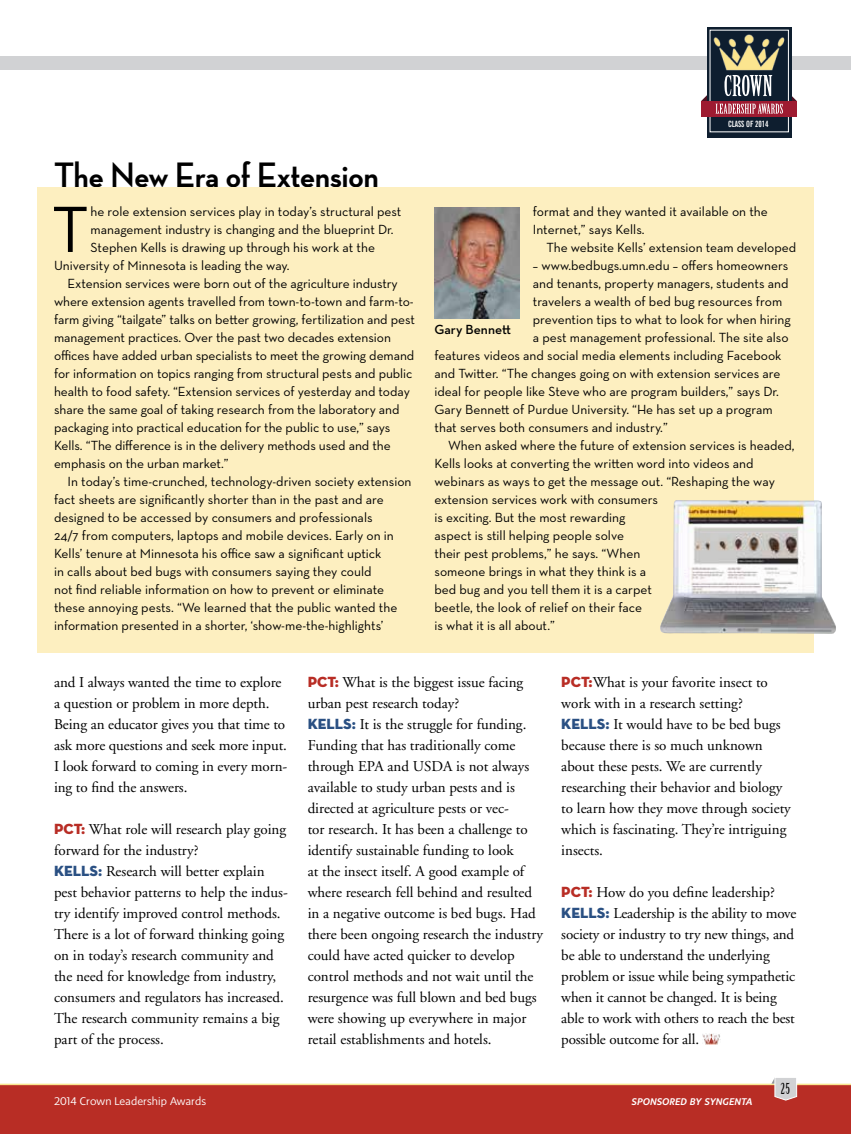
<style>
.page{position:relative;width:851px;height:1134px;background:#fff}
.page>*{position:absolute;margin:0;border:0;box-sizing:border-box;transform-origin:0 0}
.t1{font:66.45px "Neutraface Text";color:#000}
.t2{font:700 36px "Neutraface Display";letter-spacing:-.005em;color:#000}
.t3{font:15px/21px "Adobe Garamond";color:#000}
.t4{font:15px "Birch Std";color:#000}
.t5{font:13.5px/18px "Neutraface Text";color:#000}
.t6{font:600 13.5px "Neutraface Text";color:#000}
.t7{font:300 11.4px "Sense";letter-spacing:.01em;color:#fff;scale:1.05 1}
.t8{font:italic 500 10.05px "Sense";letter-spacing:.02em;color:#fff;scale:1.05 1}
.t9{font:700 extra-condensed 8.55px "News Gothic BT";color:#fff}
.s1{font-family:"Neutraface Display PS Titling";color:#b82d25}
.s2{font-family:"Neutraface Display PS Titling";color:#2a5083}
</style>
<div class="page">
<div style="left:0;top:56px;width:850px;height:13px;background:#d1d2d4"></div>
<div style="left:0;top:1085px;width:850px;height:49px;background:#b82d25"></div>
<hr style="left:0;top:1084px;width:850px;height:1px;background:#f8e58f">
<svg style="left:706px;top:27px;width:85px;height:110px;background:#262e3e"></svg>
<div style="left:701px;top:101px;width:95px;height:15px;background:#9e1b31"></div>
<img style="left:691px;top:27px;width:113px;height:87px">
<svg style="left:771px;top:1078px;width:26px;height:22px"></svg>
<img style="left:702px;top:1034px;width:18px;height:10px">
<div style="left:37px;top:187px;width:776px;height:465px;background:#fdefc0"></div>
<img style="left:660px;top:500px;width:176px;height:134px">
<img style="left:434px;top:208px;width:85px;height:111px">
<h2 class="t2" style="left:54px;top:154px;width:326px">The New Era of Extension</h2>
<h1 class="t1" style="left:52px;top:188px;width:38px">T</h1>
<p class="t5" style="left:90px;top:202px;width:312px">he role extension services play in today’s structural pest</p>
<p class="t5" style="left:90px;top:220px;width:305px">management industry is changing and the blueprint Dr.</p>
<p class="t5" style="left:90px;top:238px;width:286px">Stephen Kells is drawing up through his work at the</p>
<p class="t5" style="left:54px;top:256px;width:237px">University of Minnesota is leading the way.</p>
<p class="t5" style="left:68px;top:274px;width:332px">Extension services were born out of the agriculture industry</p>
<p class="t5" style="left:54px;top:292px;width:361px">where extension agents travelled from town-to-town and farm-to-</p>
<p class="t5" style="left:54px;top:310px;width:362px">farm giving “tailgate” talks on better growing, fertilization and pest</p>
<p class="t5" style="left:54px;top:328px;width:338px">management practices. Over the past two decades extension</p>
<p class="t5" style="left:54px;top:346px;width:362px">offices have added urban specialists to meet the growing demand</p>
<p class="t5" style="left:54px;top:364px;width:360px">for information on topics ranging from structural pests and public</p>
<p class="t5" style="left:54px;top:382px;width:357px">health to food safety. “Extension services of yesterday and today</p>
<p class="t5" style="left:54px;top:400px;width:347px">share the same goal of taking research from the laboratory and</p>
<p class="t5" style="left:54px;top:418px;width:338px">packaging into practical education for the public to use,” says</p>
<p class="t5" style="left:54px;top:436px;width:338px">Kells. “The difference is in the delivery methods used and the</p>
<p class="t5" style="left:54px;top:454px;width:176px">emphasis on the urban market.”</p>
<p class="t5" style="left:68px;top:472px;width:345px">In today’s time-crunched, technology-driven society extension</p>
<p class="t5" style="left:54px;top:490px;width:331px">fact sheets are significantly shorter than in the past and are</p>
<p class="t5" style="left:54px;top:508px;width:320px">designed to be accessed by consumers and professionals</p>
<p class="t5" style="left:54px;top:526px;width:341px">24/7 from computers, laptops and mobile devices. Early on in</p>
<p class="t5" style="left:54px;top:544px;width:329px">Kells’ tenure at Minnesota his office saw a significant uptick</p>
<p class="t5" style="left:54px;top:562px;width:319px">in calls about bed bugs with consumers saying they could</p>
<p class="t5" style="left:54px;top:580px;width:331px">not find reliable information on how to prevent or eliminate</p>
<p class="t5" style="left:54px;top:598px;width:345px">these annoying pests. “We learned that the public wanted the</p>
<p class="t5" style="left:54px;top:616px;width:331px">information presented in a shorter, ‘show-me-the-highlights’</p>
<p class="t9" style="left:728px;top:119px;width:42px">CLASS OF 2014</p>
<p class="t5" style="left:533px;top:202px;width:236px">format and they wanted it available on the<br>Internet,” says Kells.</p>
<p class="t5" style="left:546px;top:238px;width:251px">The website Kells’ extension team developed</p>
<p class="t5" style="left:533px;top:256px;width:257px">– www.bedbugs.umn.edu – offers homeowners</p>
<p class="t5" style="left:533px;top:274px;width:257px">and tenants, property managers, students and</p>
<p class="t5" style="left:533px;top:292px;width:251px">travelers a wealth of bed bug resources from</p>
<p class="t5" style="left:533px;top:310px;width:259px">prevention tips to what to look for when hiring</p>
<p class="t5" style="left:533px;top:328px;width:257px">a pest management professional. The site also</p>
<p class="t5" style="left:434px;top:346px;width:348px">features videos and social media elements including Facebook</p>
<p class="t5" style="left:434px;top:364px;width:347px">and Twitter. “The changes going on with extension services are</p>
<p class="t5" style="left:434px;top:382px;width:346px">ideal for people like Steve who are program builders,” says Dr.</p>
<p class="t5" style="left:434px;top:400px;width:340px">Gary Bennett of Purdue University. “He has set up a program</p>
<p class="t5" style="left:434px;top:418px;width:235px">that serves both consumers and industry.”</p>
<p class="t5" style="left:448px;top:436px;width:348px">When asked where the future of extension services is headed,</p>
<p class="t5" style="left:434px;top:454px;width:320px">Kells looks at converting the written word into videos and</p>
<p class="t5" style="left:434px;top:472px;width:342px">webinars as ways to get the message out. “Reshaping the way</p>
<p class="t5" style="left:434px;top:490px;width:225px">extension services work with consumers</p>
<p class="t5" style="left:434px;top:508px;width:192px">is exciting. But the most rewarding</p>
<p class="t5" style="left:434px;top:526px;width:191px">aspect is still helping people solve</p>
<p class="t5" style="left:434px;top:544px;width:207px">their pest problems,” he says. “When</p>
<p class="t5" style="left:434px;top:562px;width:213px">someone brings in what they think is a</p>
<p class="t5" style="left:434px;top:580px;width:219px">bed bug and you tell them it is a carpet</p>
<p class="t5" style="left:434px;top:598px;width:209px">beetle, the look of relief on their face</p>
<p class="t5" style="left:434px;top:616px;width:122px">is what it is all about.”</p>
<p class="t6" style="left:434px;top:321px;width:78px">Gary Bennett</p>
<p class="t3" style="left:54px;top:672px;width:235px">and I always wanted the time to explore a question or problem in more depth.<br>Being an educator gives you that time to ask more questions and seek more input.<br>I look forward to coming in every morn&shy;ing to find the answers.</p>
<p class="t3" style="left:54px;top:819px;width:235px"><span class="s1">PCT:</span> What role will research play going forward for the industry?<br><span class="s2">KELLS:</span> Research will better explain pest behavior patterns to help the indus&shy;try identify improved control methods.<br>There is a lot of forward thinking going on in today’s research community and the need for knowledge from industry, consumers and regulators has increased.<br>The research community remains a big part of the process.</p>
<p class="t3" style="left:307px;top:672px;width:237px"><span class="s1">PCT:</span> What is the biggest issue facing urban pest research today?<br><span class="s2">KELLS:</span> It is the struggle for funding.<br>Funding that has traditionally come through EPA and USDA is not always available to study urban pests and is directed at agriculture pests or vec-<br>tor research. It has been a challenge to identify sustainable funding to look<br>at the insect itself. A good example of where research fell behind and resulted in a negative outcome is bed bugs. Had there been ongoing research the industry could have acted quicker to develop control methods and not wait until the resurgence was full blown and bed bugs were showing up everywhere in major retail establishments and hotels.</p>
<p class="t3" style="left:561px;top:672px;width:231px"><span class="s1">PCT:</span>What is your favorite insect to work with in a research setting?<br><span class="s2">KELLS:</span> It would have to be bed bugs because there is so much unknown about these pests. We are currently researching their behavior and biology to learn how they move through society which is fascinating. They’re intriguing insects.</p>
<p class="t3" style="left:561px;top:882px;width:237px"><span class="s1">PCT:</span> How do you define leadership?<br><span class="s2">KELLS:</span> Leadership is the ability to move society or industry to try new things, and be able to understand the underlying problem or issue while being sympathetic when it cannot be changed. It is being able to work with others to reach the best possible outcome for all.</p>
<p class="t4" style="left:781px;top:1080px;width:10px">25</p>
<p class="t7" style="left:54px;top:1094px;width:146px">2014 Crown Leadership Awards</p>
<p class="t8" style="left:631px;top:1095px;width:116px">SPONSORED BY SYNGENTA</p>
</div>
